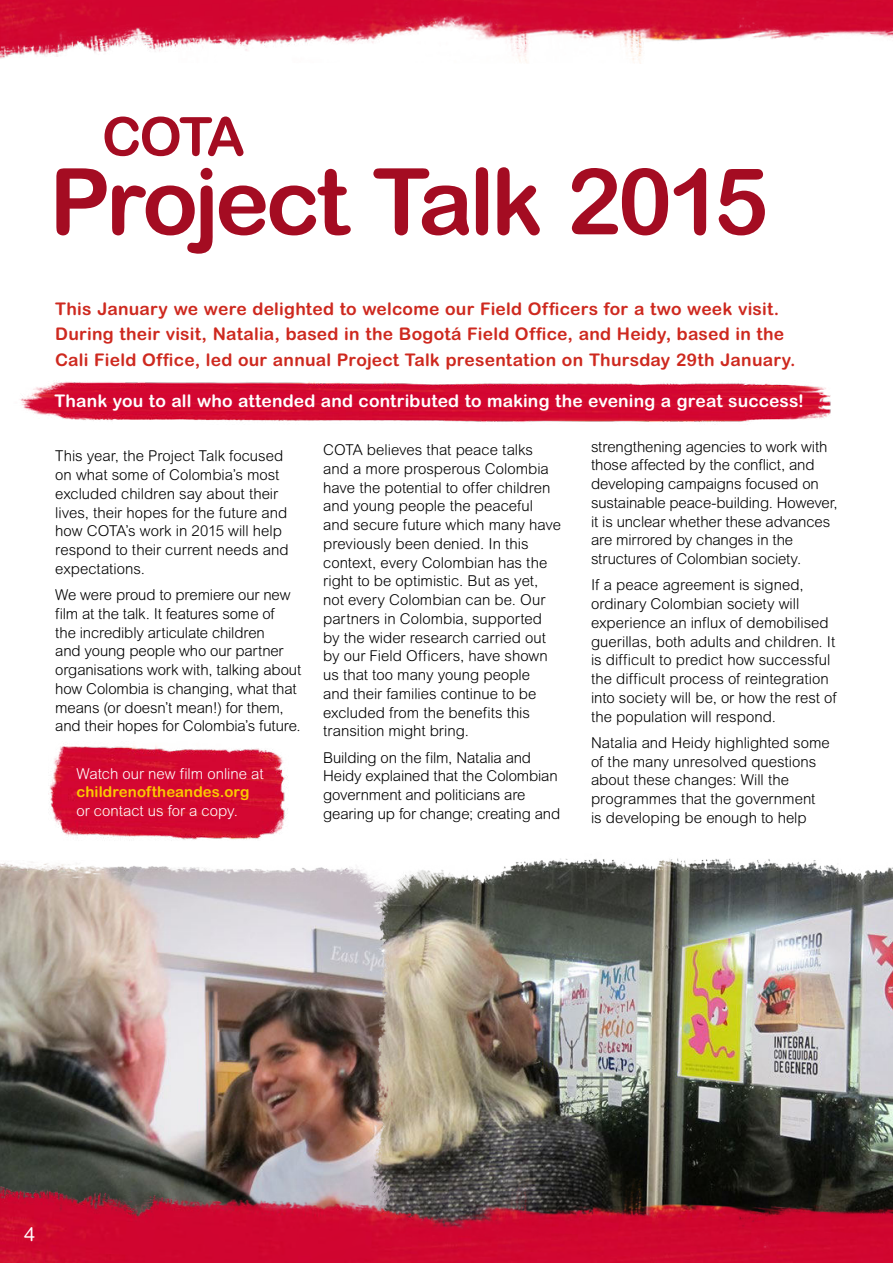
<style>
.page{position:relative;width:893px;height:1263px;background:#fff}
.page>*{position:absolute;margin:0;border:0;box-sizing:border-box;transform-origin:0 0}
.t1{font:700 92.1px "Arial Rounded MT Std";letter-spacing:-.045em;color:#a40c22}
.t2{font:700 53.55px "Arial Rounded MT Std";color:#a40c22}
.t3{font:19.5px "Arial Rounded MT Std";color:#fff}
.t4{font:700 17.4px/25.2px "Arial Rounded MT Std";letter-spacing:.015em;color:#ce291f}
.t5{font:700 17.4px "Arial Rounded MT Std";letter-spacing:.01em;color:#fff}
.t6{font:300 15px/18.8px "Arial Rounded MT Std";letter-spacing:-.005em;color:#000}
.t7{font:300 15px "Arial Rounded MT Std";color:#fff}
.t8{font:700 15px "Arial Rounded MT Std";letter-spacing:.005em;color:#fbc900}
</style>
<div class="page">
<img style="left:0;top:862px;width:370px;height:316px">
<img style="left:370px;top:858px;width:523px;height:320px">
<img style="left:0;top:0;width:893px;height:64px">
<img style="left:0;top:1178px;width:893px;height:85px">
<img style="left:50px;top:746px;width:238px;height:94px">
<img style="left:20px;top:381px;width:811px;height:41px">
<h2 class="t2" style="left:102px;top:117px;width:145px">COTA</h2>
<h1 class="t1" style="left:49px;top:167px;width:721px">Project Talk 2015</h1>
<p class="t4" style="left:55px;top:298px;width:742px">This January we were delighted to welcome our Field Officers for a two week visit.<br>During their visit, Natalia, based in the Bogotá Field Office, and Heidy, based in the<br>Cali Field Office, led our annual Project Talk presentation on Thursday 29th January.</p>
<p class="t5" style="left:54px;top:395px;width:751px">Thank you to all who attended and contributed to making the evening a great success!</p>
<p class="t6" style="left:323px;top:442px;width:240px">COTA believes that peace talks and a more prosperous Colombia have the potential to offer children and young people the peaceful and secure future which many have previously been denied. In this context, every Colombian has the right to be optimistic. But as yet, not every Colombian can be. Our partners in Colombia, supported by the wider research carried out by our Field Officers, have shown us that too many young people<br>and their families continue to be excluded from the benefits this transition might bring.</p>
<p class="t6" style="left:323px;top:749px;width:239px">Building on the film, Natalia and Heidy explained that the Colombian government and politicians are gearing up for change; creating and</p>
<p class="t6" style="left:591px;top:438px;width:248px">strengthening agencies to work with those affected by the conflict, and developing campaigns focused on sustainable peace-building. However, it is unclear whether these advances are mirrored by changes in the structures of Colombian society.</p>
<p class="t6" style="left:591px;top:577px;width:247px">If a peace agreement is signed, ordinary Colombian society will experience an influx of demobilised guerillas, both adults and children. It is difficult to predict how successful the difficult process of reintegration into society will be, or how the rest of the population will respond.</p>
<p class="t6" style="left:591px;top:734px;width:240px">Natalia and Heidy highlighted some of the many unresolved questions about these changes: Will the programmes that the government<br>is developing be enough to help</p>
<p class="t6" style="left:55px;top:448px;width:235px">This year, the Project Talk focused on what some of Colombia’s most excluded children say about their lives, their hopes for the future and how COTA’s work in 2015 will help respond to their current needs and expectations.</p>
<p class="t6" style="left:55px;top:587px;width:247px">We were proud to premiere our new film at the talk. It features some of<br>the incredibly articulate children<br>and young people who our partner organisations work with, talking about how Colombia is changing, what that means (or doesn’t mean!) for them, and their hopes for Colombia’s future.</p>
<p class="t7" style="left:77px;top:767px;width:189px">Watch our new film online at</p>
<p class="t8" style="left:77px;top:786px;width:175px">childrenoftheandes.org</p>
<p class="t7" style="left:77px;top:805px;width:163px">or contact us for a copy.</p>
<h3 class="t3" style="left:24px;top:1227px;width:12px">4<sup>4</sup></h3>
</div>
